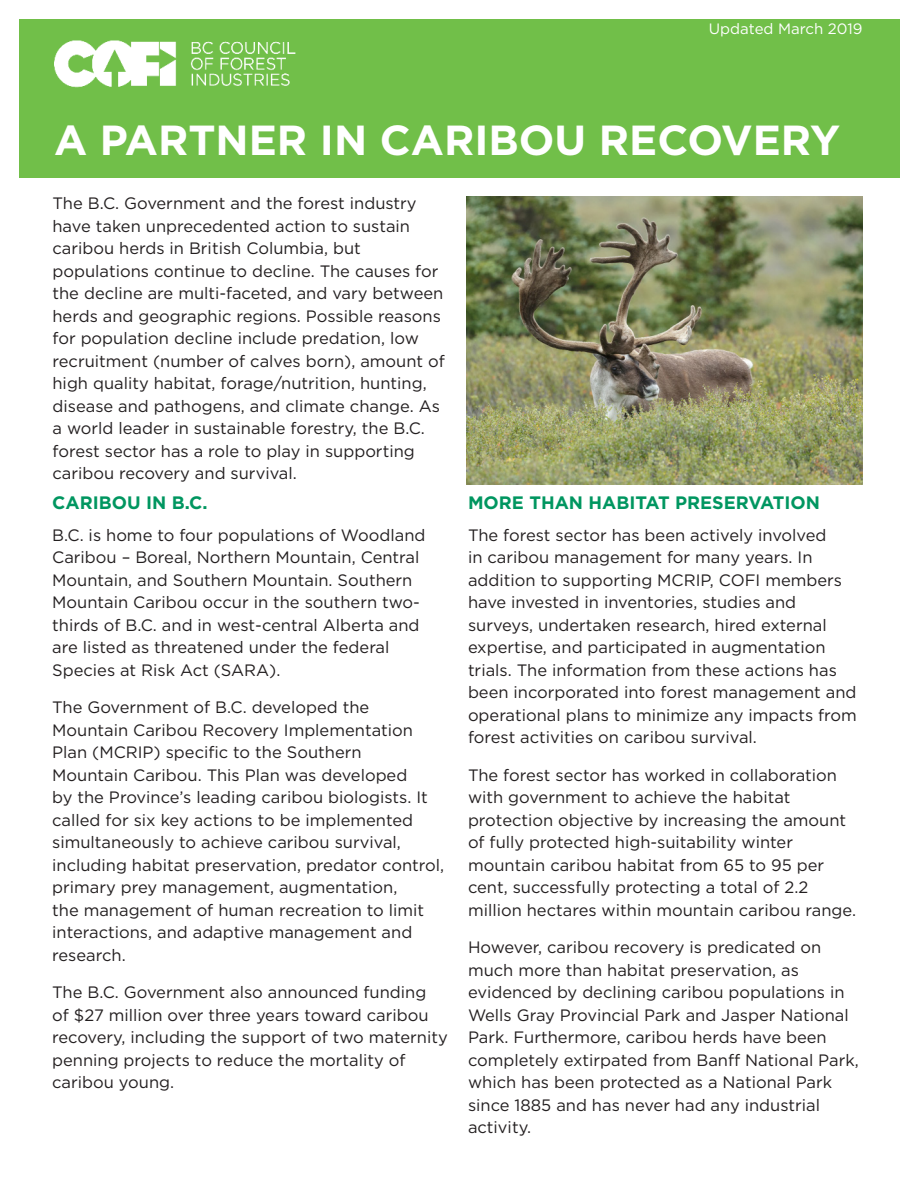
<style>
.page{position:relative;width:918px;height:1188px;background:#fff}
.page>*{position:absolute;margin:0;border:0;box-sizing:border-box;transform-origin:0 0}
.t1{font:700 42px "Gotham";color:#fff}
.t2{font:700 18px "Gotham";color:#009660}
.t3{font:16.5px/22.5px "Gotham";color:#231f20}
.t4{font:15px "Gotham";color:#fff}
</style>
<div class="page">
<div style="left:19px;top:19px;width:880px;height:158px;background:#71bf49"></div>
<img style="left:54px;top:40px;width:242px;height:48px">
<img style="left:466px;top:196px;width:396px;height:288px">
<p class="t4" style="left:709px;top:22px;width:155px">Updated March 2019</p>
<h1 class="t1" style="left:54px;top:122px;width:788px">A PARTNER IN CARIBOU RECOVERY</h1>
<p class="t3" style="left:52px;top:193px;width:394px">The B.C. Government and the forest industry have taken unprecedented action to sustain caribou herds in British Columbia, but populations continue to decline. The causes for the decline are multi-faceted, and vary between herds and geographic regions. Possible reasons for population decline include predation, low recruitment (number of calves born), amount of high quality habitat, forage/nutrition, hunting, disease and pathogens, and climate change. As a world leader in sustainable forestry, the B.C. forest sector has a role to play in supporting caribou recovery and survival.</p>
<p class="t2" style="left:52px;top:495px;width:157px">CARIBOU IN B.C.</p>
<p class="t3" style="left:52px;top:525px;width:375px">B.C. is home to four populations of Woodland Caribou – Boreal, Northern Mountain, Central Mountain, and Southern Mountain. Southern Mountain Caribou occur in the southern two&shy;thirds of B.C. and in west-central Alberta and are listed as threatened under the federal Species at Risk Act (SARA).</p>
<p class="t3" style="left:52px;top:697px;width:394px">The Government of B.C. developed the Mountain Caribou Recovery Implementation Plan (MCRIP) specific to the Southern<br>Mountain Caribou. This Plan was developed<br>by the Province’s leading caribou biologists. It called for six key actions to be implemented simultaneously to achieve caribou survival, including habitat preservation, predator control, primary prey management, augmentation,<br>the management of human recreation to limit interactions, and adaptive management and research.</p>
<p class="t3" style="left:52px;top:982px;width:397px">The B.C. Government also announced funding<br>of $27 million over three years toward caribou recovery, including the support of two maternity penning projects to reduce the mortality of caribou young.</p>
<p class="t2" style="left:468px;top:495px;width:354px">MORE THAN HABITAT PRESERVATION</p>
<p class="t3" style="left:468px;top:525px;width:390px">The forest sector has been actively involved<br>in caribou management for many years. In addition to supporting MCRIP, COFI members have invested in inventories, studies and surveys, undertaken research, hired external expertise, and participated in augmentation trials. The information from these actions has been incorporated into forest management and operational plans to minimize any impacts from forest activities on caribou survival.</p>
<p class="t3" style="left:468px;top:765px;width:390px">The forest sector has worked in collaboration with government to achieve the habitat protection objective by increasing the amount of fully protected high-suitability winter mountain caribou habitat from 65 to 95 per cent, successfully protecting a total of 2.2 million hectares within mountain caribou range.</p>
<p class="t3" style="left:468px;top:937px;width:392px">However, caribou recovery is predicated on much more than habitat preservation, as evidenced by declining caribou populations in Wells Gray Provincial Park and Jasper National Park. Furthermore, caribou herds have been completely extirpated from Banff National Park, which has been protected as a National Park since 1885 and has never had any industrial activity.</p>
</div>
